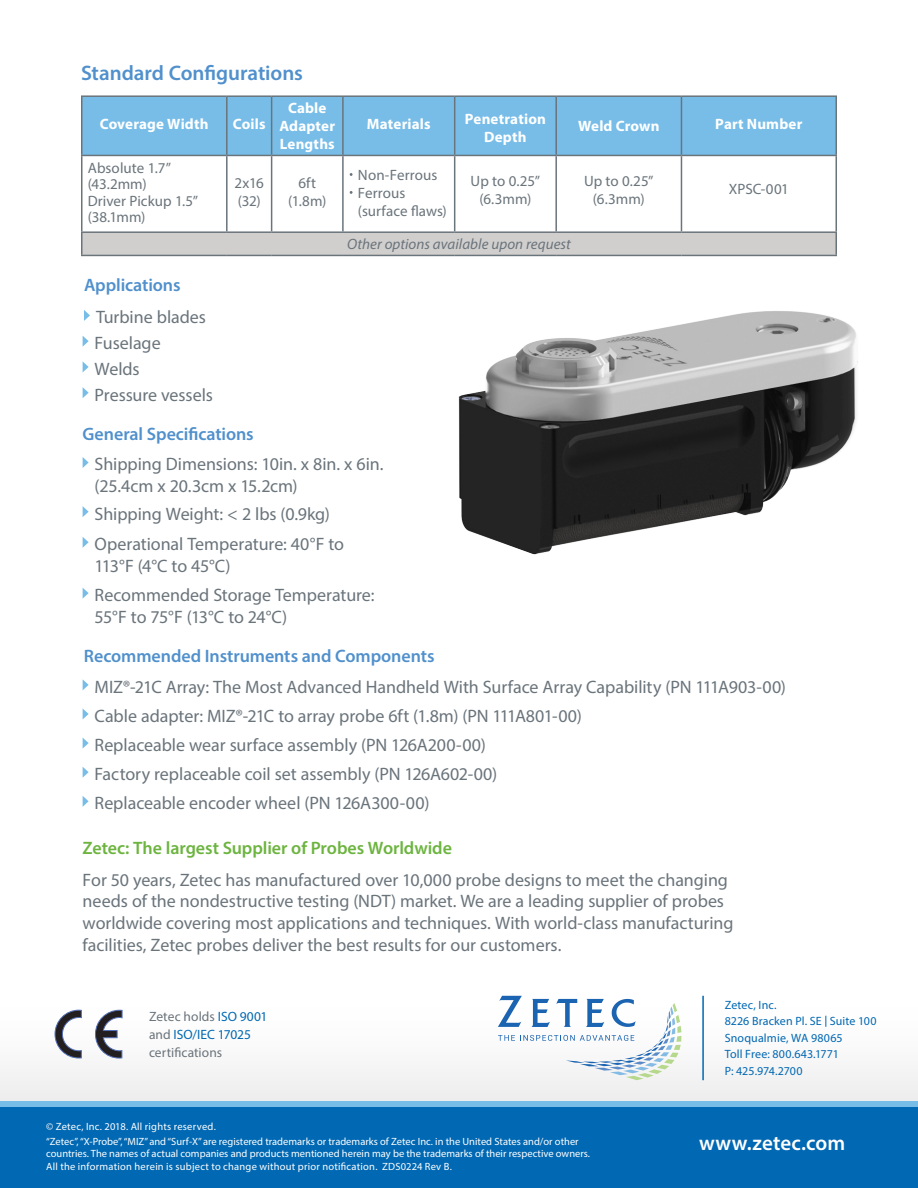
<style>
.page{position:relative;width:918px;height:1188px;background:#fff}
.page>*{position:absolute;margin:0;border:0;box-sizing:border-box;transform-origin:0 0}
.t1{font:600 21px "Myriad Pro";letter-spacing:-.005em;color:#5090cc}
.t2{font:600 21px "Myriad Pro";letter-spacing:.005em;color:#fff}
.t3{font:18px/21.6px "Myriad Pro";letter-spacing:-.005em;color:#6a747b}
.t4{font:600 18px "Myriad Pro";letter-spacing:-.005em;color:#5090cc}
.t5{font:600 18px "Myriad Pro";letter-spacing:-.005em;color:#6cb43f}
.t6{font:15px/18px "Myriad Pro";letter-spacing:.005em;color:#6a747b}
.t7{font:700 15px/18px "Myriad Pro";letter-spacing:.01em;color:#fff;text-align:center}
.t8{font:italic 15px "Myriad Pro";letter-spacing:.005em;color:#6a747b}
.t9{font:13.5px "Myriad Pro";letter-spacing:.005em;color:#6a747b}
.t10{font:13.5px "Myriad Pro";color:#0168b3}
.t11{font:12px "Myriad Pro";letter-spacing:.01em;color:#0168b3}
.t12{font:12px "Myriad Pro";letter-spacing:-.01em;color:#0168b3}
.Copyright{font:10.5px/12.6px "Myriad Pro";color:#fff}
.Copyright-2{font:10.5px "Myriad Pro";letter-spacing:.025em;color:#fff}
.Copyright-3{font:10.5px "Myriad Pro";letter-spacing:.02em;color:#fff}
.s1{color:#0168b3}
.s2{color:#6a747b}
</style>
<div class="page">
<div style="left:0;top:975px;width:918px;height:132px;background:linear-gradient(to right,#f9f9f9,#f9f8f9)"></div>
<div style="left:0;top:1101px;width:918px;height:6px;background:#78bde8"></div>
<div style="left:0;top:1107px;width:918px;height:81px;background:#0168b3"></div>
<svg style="left:498px;top:996px;width:183px;height:84px"></svg>
<svg style="left:95px;top:1010px;width:27px;height:48px"></svg>
<svg style="left:55px;top:1010px;width:26px;height:48px"></svg>
<hr style="left:702px;top:996px;width:2px;height:84px;background:#0168b3">
<div style="left:82px;top:97px;width:754px;height:58px;background:#78bde8"></div>
<div style="left:82px;top:232px;width:754px;height:23px;background:#d1cfce"></div>
<hr style="left:81px;top:95px;width:146px;height:2px;background:#6a747b">
<hr style="left:81px;top:97px;width:1px;height:58px;background:#6a747b">
<hr style="left:81px;top:155px;width:146px;height:1px;background:#6a747b">
<hr style="left:81px;top:156px;width:1px;height:75px;background:#6a747b">
<hr style="left:81px;top:231px;width:146px;height:2px;background:#6a747b">
<svg style="left:81px;top:233px;width:1px;height:22px"></svg>
<hr style="left:81px;top:255px;width:146px;height:1px;background:#6a747b">
<hr style="left:227px;top:255px;width:45px;height:1px;background:#6a747b">
<hr style="left:272px;top:255px;width:71px;height:1px;background:#6a747b">
<hr style="left:343px;top:255px;width:112px;height:1px;background:#6a747b">
<hr style="left:455px;top:255px;width:101px;height:1px;background:#6a747b">
<hr style="left:556px;top:255px;width:125px;height:1px;background:#6a747b">
<hr style="left:681px;top:255px;width:156px;height:1px;background:#6a747b">
<hr style="left:227px;top:95px;width:45px;height:2px;background:#6a747b">
<hr style="left:226px;top:97px;width:2px;height:58px;background:#6a747b">
<hr style="left:227px;top:155px;width:45px;height:1px;background:#6a747b">
<hr style="left:226px;top:156px;width:2px;height:75px;background:#6a747b">
<hr style="left:227px;top:231px;width:45px;height:2px;background:#6a747b">
<hr style="left:272px;top:95px;width:71px;height:2px;background:#6a747b">
<hr style="left:271px;top:97px;width:1px;height:58px;background:#6a747b">
<hr style="left:272px;top:155px;width:71px;height:1px;background:#6a747b">
<hr style="left:271px;top:156px;width:1px;height:75px;background:#6a747b">
<hr style="left:272px;top:231px;width:71px;height:2px;background:#6a747b">
<hr style="left:343px;top:95px;width:112px;height:2px;background:#6a747b">
<hr style="left:342px;top:97px;width:2px;height:58px;background:#6a747b">
<hr style="left:343px;top:155px;width:112px;height:1px;background:#6a747b">
<hr style="left:342px;top:156px;width:2px;height:75px;background:#6a747b">
<hr style="left:343px;top:231px;width:112px;height:2px;background:#6a747b">
<hr style="left:455px;top:95px;width:101px;height:2px;background:#6a747b">
<hr style="left:454px;top:97px;width:1px;height:58px;background:#6a747b">
<hr style="left:455px;top:155px;width:101px;height:1px;background:#6a747b">
<hr style="left:454px;top:156px;width:1px;height:75px;background:#6a747b">
<hr style="left:455px;top:231px;width:101px;height:2px;background:#6a747b">
<hr style="left:556px;top:95px;width:125px;height:2px;background:#6a747b">
<hr style="left:555px;top:97px;width:2px;height:58px;background:#6a747b">
<hr style="left:681px;top:95px;width:156px;height:2px;background:#6a747b">
<hr style="left:681px;top:97px;width:1px;height:58px;background:#6a747b">
<hr style="left:836px;top:97px;width:1px;height:58px;background:#6a747b">
<hr style="left:556px;top:155px;width:125px;height:1px;background:#6a747b">
<hr style="left:555px;top:156px;width:2px;height:75px;background:#6a747b">
<hr style="left:681px;top:155px;width:156px;height:1px;background:#6a747b">
<hr style="left:681px;top:156px;width:1px;height:75px;background:#6a747b">
<hr style="left:836px;top:156px;width:1px;height:75px;background:#6a747b">
<hr style="left:556px;top:231px;width:125px;height:2px;background:#6a747b">
<hr style="left:681px;top:231px;width:156px;height:2px;background:#6a747b">
<svg style="left:836px;top:233px;width:1px;height:22px"></svg>
<svg style="left:84px;top:310px;width:6px;height:11px"></svg>
<svg style="left:83px;top:336px;width:6px;height:10px"></svg>
<svg style="left:83px;top:362px;width:6px;height:10px"></svg>
<svg style="left:83px;top:387px;width:6px;height:11px"></svg>
<svg style="left:83px;top:457px;width:6px;height:11px"></svg>
<svg style="left:83px;top:506px;width:6px;height:11px"></svg>
<svg style="left:83px;top:537px;width:6px;height:11px"></svg>
<svg style="left:83px;top:588px;width:6px;height:10px"></svg>
<svg style="left:83px;top:680px;width:6px;height:10px"></svg>
<svg style="left:83px;top:709px;width:6px;height:10px"></svg>
<img style="left:458px;top:311px;width:400px;height:244px">
<svg style="left:83px;top:738px;width:6px;height:10px"></svg>
<svg style="left:83px;top:767px;width:6px;height:10px"></svg>
<svg style="left:83px;top:796px;width:6px;height:11px"></svg>
<p class="t1" style="left:81px;top:60px;width:224px">Standard Configurations</p>
<p class="t7" style="left:100px;top:115px;width:110px">Coverage Width</p>
<p class="t7" style="left:233px;top:115px;width:34px">Coils</p>
<p class="t7" style="left:288px;top:99px;width:40px">Cable</p>
<p class="t7" style="left:279px;top:117px;width:57px">Adapter</p>
<p class="t7" style="left:280px;top:135px;width:57px">Lengths</p>
<p class="t6" style="left:88px;top:159px;width:85px;line-height:16.5px">Absolute 1.7” (43.2mm)</p>
<p class="t6" style="left:88px;top:192px;width:112px;line-height:16.5px">Driver Pickup 1.5” (38.1mm)</p>
<p class="t6" style="left:235px;top:173px;width:31px">2x16 (32)</p>
<p class="t6" style="left:298px;top:173px;width:19px">6ft</p>
<p class="t6" style="left:288px;top:191px;width:40px">(1.8m)</p>
<p class="t7" style="left:367px;top:115px;width:65px">Materials</p>
<p class="t7" style="left:465px;top:109px;width:83px">Penetration<br>Depth</p>
<p class="t7" style="left:578px;top:117px;width:83px">Weld Crown</p>
<p class="t7" style="left:715px;top:115px;width:89px">Part Number</p>
<p class="t6" style="left:358px;top:165px;width:81px">Non-Ferrous</p>
<p class="t6" style="left:358px;top:183px;width:90px">Ferrous (surface flaws)</p>
<p class="t6" style="left:471px;top:172px;width:71px;text-align:center">Up to 0.25” (6.3mm)</p>
<p class="t6" style="left:584px;top:172px;width:71px">Up to 0.25”</p>
<p class="t6" style="left:593px;top:190px;width:53px">(6.3mm)</p>
<p class="t8" style="left:347px;top:235px;width:225px">Other options available upon request</p>
<p class="t6" style="left:729px;top:180px;width:61px">XPSC-001</p>
<p class="t4" style="left:84px;top:273px;width:98px">Applications</p>
<p class="t3" style="left:96px;top:306px;width:112px">Turbine blades</p>
<p class="t3" style="left:95px;top:332px;width:68px">Fuselage</p>
<p class="t3" style="left:95px;top:358px;width:47px">Welds</p>
<p class="t3" style="left:95px;top:384px;width:120px">Pressure vessels</p>
<p class="t4" style="left:83px;top:423px;width:173px">General Specifications</p>
<p class="t3" style="left:95px;top:453px;width:291px">Shipping Dimensions: 10in. x 8in. x 6in.</p>
<p class="t3" style="left:95px;top:475px;width:204px">(25.4cm x 20.3cm x 15.2cm)</p>
<p class="t3" style="left:95px;top:503px;width:237px">Shipping Weight: &lt; 2 lbs (0.9kg)</p>
<p class="t3" style="left:95px;top:533px;width:251px">Operational Temperature: 40°F to<br>113°F (4°C to 45°C)</p>
<p class="t3" style="left:95px;top:584px;width:281px">Recommended Storage Temperature:<br>55°F to 75°F (13°C to 24°C)</p>
<p class="t4" style="left:84px;top:644px;width:352px">Recommended Instruments and Components</p>
<p class="t3" style="left:95px;top:676px;width:693px">MIZ®-21C Array: The Most Advanced Handheld With Surface Array Capability (PN 111A903-00)</p>
<p class="t3" style="left:95px;top:705px;width:489px">Cable adapter: MIZ®-21C to array probe 6ft (1.8m) (PN 111A801-00)</p>
<p class="t3" style="left:95px;top:734px;width:393px">Replaceable wear surface assembly (PN 126A200-00)</p>
<p class="t3" style="left:95px;top:763px;width:404px">Factory replaceable coil set assembly (PN 126A602-00)</p>
<p class="t3" style="left:95px;top:792px;width:336px">Replaceable encoder wheel (PN 126A300-00)</p>
<p class="t5" style="left:83px;top:837px;width:371px">Zetec: The largest Supplier of Probes Worldwide</p>
<p class="t3" style="left:83px;top:869px;width:653px">For 50 years, Zetec has manufactured over 10,000 probe designs to meet the changing needs of the nondestructive testing (NDT) market. We are a leading supplier of probes worldwide covering most applications and techniques. With world-class manufacturing facilities, Zetec probes deliver the best results for our customers.</p>
<p class="t9" style="left:149px;top:1008px;width:120px">Zetec holds <span class="s1">ISO 9001</span></p>
<p class="t10" style="left:149px;top:1026px;width:103px"><span class="s2">and</span> ISO/IEC 17025</p>
<p class="t9" style="left:149px;top:1044px;width:75px">certifications</p>
<p class="Copyright-3" style="left:46px;top:1120px;width:171px">© Zetec, Inc. 2018. All rights reserved.</p>
<p class="Copyright" style="left:46px;top:1135px;width:545px">“Zetec”, “X-Probe”, “MIZ” and “Surf-X” are registered trademarks or trademarks of Zetec Inc. in the United States and/or other countries. The names of actual companies and products mentioned herein may be the trademarks of their respective owners.</p>
<p class="Copyright-2" style="left:46px;top:1160px;width:407px">All the information herein is subject to change without prior notification. ZDS0224 Rev B.</p>
<p class="t11" style="left:725px;top:997px;width:53px">Zetec, Inc.</p>
<p class="t11" style="left:725px;top:1014px;width:153px">8226 Bracken Pl. SE Suite 100</p>
<p class="t11" style="left:725px;top:1030px;width:119px">Snoqualmie, WA 98065</p>
<p class="t11" style="left:725px;top:1047px;width:116px">Toll Free: 800.643.1771</p>
<p class="t12" style="left:725px;top:1063px;width:79px">P: 425.974.2700</p>
<p class="t2" style="left:699px;top:1129px;width:148px">www.zetec.com</p>
</div>
